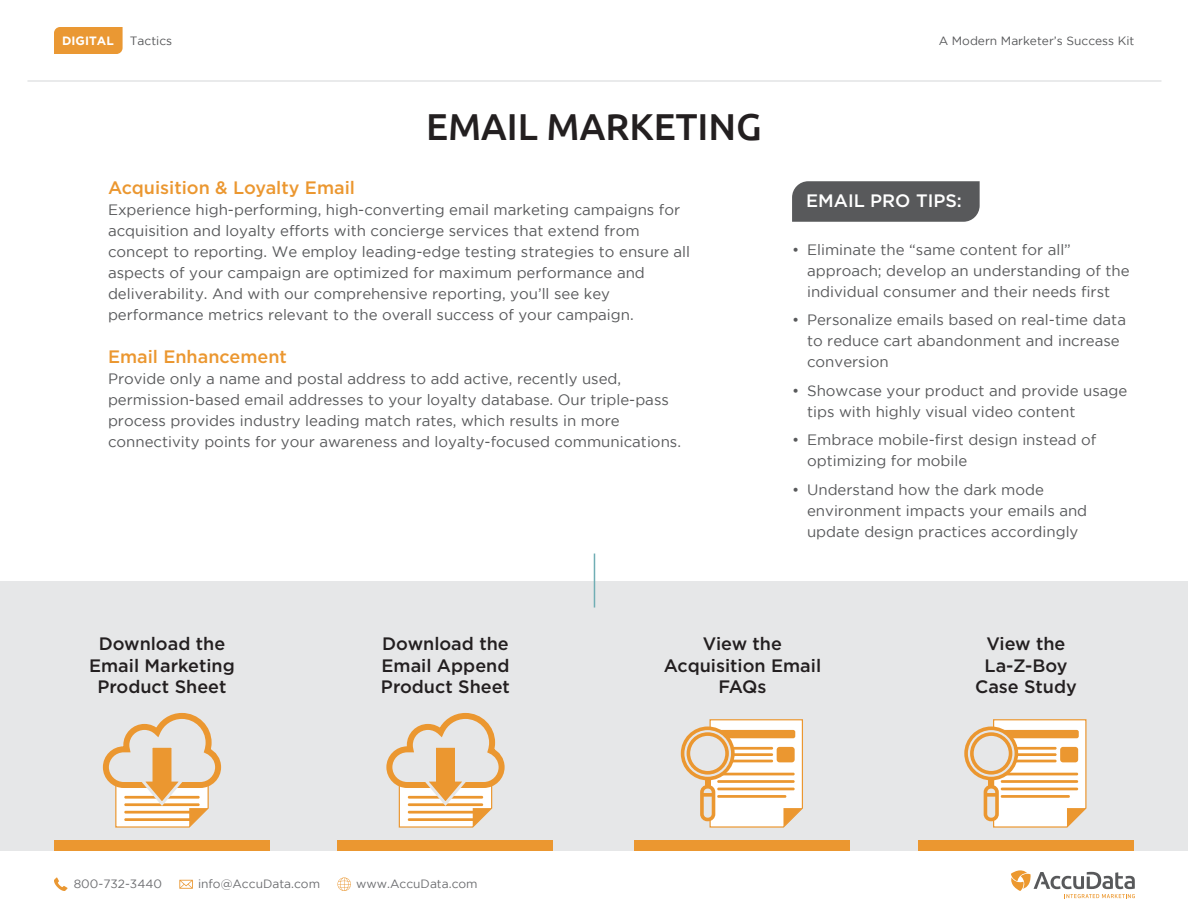
<style>
.page{position:relative;width:1188px;height:918px;background:#fff}
.page>*{position:absolute;margin:0;border:0;box-sizing:border-box;transform-origin:0 0}
.t1{font:500 37.5px "Ubuntu";color:#231f20}
.t2{font:500 18px/21.6px "Gotham HTF";color:#231f20;text-align:center}
.t3{font:500 18px "Gotham HTF";color:#eb9730}
.t4{font:500 18px "Gotham HTF";color:#fff}
.t5{font:15px/21px "Gotham";color:#58595b}
.t6{font:12px "Gotham";color:#6d6e71}
.t7{font:12px "Gotham";color:#58595b}
.t8{font:700 12px "Gotham";color:#fff}
</style>
<div class="page">
<svg style="left:337px;top:878px;width:14px;height:13px"></svg>
<svg style="left:54px;top:878px;width:14px;height:13px"></svg>
<svg style="left:179px;top:880px;width:14px;height:9px"></svg>
<svg style="left:1011px;top:870px;width:124px;height:28px"></svg>
<div style="left:0;top:581px;width:1188px;height:270px;background:#e6e7e8"></div>
<hr style="left:594px;top:554px;width:1px;height:54px;background:#70aeb4">
<div style="left:54px;top:840px;width:216px;height:11px;background:#eb9730"></div>
<svg style="left:102px;top:712px;width:120px;height:116px"></svg>
<div style="left:918px;top:840px;width:216px;height:11px;background:#eb9730"></div>
<svg style="left:992px;top:719px;width:95px;height:109px;background:#fbf3e9"></svg>
<hr style="left:1001px;top:773px;width:77px;height:2px;background:#eb9730">
<hr style="left:1001px;top:780px;width:77px;height:3px;background:#eb9730">
<hr style="left:1001px;top:788px;width:77px;height:2px;background:#eb9730">
<hr style="left:1001px;top:795px;width:69px;height:3px;background:#eb9730">
<div style="left:1001px;top:730px;width:78px;height:8px;background:#eb9730;border-radius:2px"></div>
<hr style="left:1001px;top:747px;width:56px;height:3px;background:#eb9730">
<hr style="left:1001px;top:753px;width:56px;height:3px;background:#eb9730">
<hr style="left:1001px;top:760px;width:56px;height:2px;background:#eb9730">
<div style="left:1060px;top:747px;width:18px;height:15px;background:#eb9730;border-radius:3px"></div>
<svg style="left:966px;top:728px;width:50px;height:51px"></svg>
<div style="left:964px;top:726px;width:54px;height:54px;border:4px solid #eb9730;border-radius:50%"></div>
<div style="left:972px;top:734px;width:39px;height:39px;background:#e6e7e8;border-radius:50%"></div>
<div style="left:970px;top:732px;width:42px;height:43px;border:4px solid #eb9730;border-radius:50%"></div>
<div style="left:989px;top:780px;width:5px;height:10px;background:#eb9730"></div>
<div style="left:985px;top:787px;width:12px;height:32px;background:#e6e7e8;border-radius:5px"></div>
<div style="left:984px;top:785px;width:15px;height:36px;border:4px solid #eb9730;border-radius:5px"></div>
<svg style="left:985px;top:793px;width:12px;height:4px"></svg>
<svg style="left:386px;top:712px;width:119px;height:116px"></svg>
<div style="left:338px;top:840px;width:216px;height:11px;background:#eb9730"></div>
<svg style="left:709px;top:719px;width:94px;height:109px;background:#fcf3e9"></svg>
<hr style="left:717px;top:773px;width:78px;height:2px;background:#eb9730">
<hr style="left:717px;top:780px;width:78px;height:3px;background:#eb9730">
<hr style="left:717px;top:788px;width:78px;height:2px;background:#eb9730">
<hr style="left:717px;top:795px;width:69px;height:3px;background:#eb9730">
<div style="left:717px;top:730px;width:78px;height:8px;background:#eb9730;border-radius:2px"></div>
<hr style="left:717px;top:747px;width:56px;height:3px;background:#eb9730">
<hr style="left:717px;top:753px;width:56px;height:3px;background:#eb9730">
<hr style="left:717px;top:760px;width:56px;height:2px;background:#eb9730">
<div style="left:777px;top:747px;width:18px;height:15px;background:#eb9730;border-radius:3px"></div>
<svg style="left:683px;top:728px;width:50px;height:51px"></svg>
<div style="left:681px;top:726px;width:54px;height:54px;border:4px solid #eb9730;border-radius:50%"></div>
<div style="left:688px;top:734px;width:39px;height:39px;background:#e6e7e8;border-radius:50%"></div>
<div style="left:687px;top:732px;width:42px;height:43px;border:4px solid #eb9730;border-radius:50%"></div>
<div style="left:705px;top:780px;width:5px;height:10px;background:#eb9730"></div>
<div style="left:702px;top:787px;width:12px;height:32px;background:#e6e7e8;border-radius:5px"></div>
<div style="left:700px;top:785px;width:15px;height:36px;border:4px solid #eb9730;border-radius:5px"></div>
<svg style="left:702px;top:793px;width:12px;height:4px"></svg>
<div style="left:634px;top:840px;width:216px;height:11px;background:#eb9730"></div>
<svg style="left:792px;top:181px;width:188px;height:41px;background:#5c5d5f"></svg>
<hr style="left:27px;top:80px;width:1134px;height:2px;background:#e6e7e8">
<div style="left:54px;top:27px;width:69px;height:27px;background:#ea9833"></div>
<p class="t8" style="left:62px;top:33px;width:53px">DIGITAL</p>
<p class="t7" style="left:130px;top:34px;width:44px">Tactics</p>
<p class="t7" style="left:939px;top:34px;width:197px">A Modern Marketer’s Success Kit</p>
<h1 class="t1" style="left:426px;top:103px;width:337px">EMAIL MARKETING</h1>
<p class="t3" style="left:108px;top:178px;width:248px">Acquisition &amp; Loyalty Email</p>
<p class="t5" style="left:108px;top:199px;width:583px">Experience high-performing, high-converting email marketing campaigns for acquisition and loyalty efforts with concierge services that extend from concept to reporting. We employ leading-edge testing strategies to ensure all aspects of your campaign are optimized for maximum performance and deliverability. And with our comprehensive reporting, you’ll see key performance metrics relevant to the overall success of your campaign.</p>
<p class="t3" style="left:108px;top:346px;width:180px">Email Enhancement</p>
<p class="t5" style="left:108px;top:368px;width:575px">Provide only a name and postal address to add active, recently used, permission-based email addresses to your loyalty database. Our triple-pass process provides industry leading match rates, which results in more connectivity points for your awareness and loyalty-focused communications.</p>
<p class="t4" style="left:806px;top:191px;width:157px">EMAIL PRO TIPS:</p>
<p class="t5" style="left:807px;top:239px;width:324px;text-indent:-15px">• Eliminate the “same content for all” approach; develop an understanding of the individual consumer and their needs first</p>
<p class="t5" style="left:807px;top:309px;width:320px;text-indent:-15px">• Personalize emails based on real-time data to reduce cart abandonment and increase conversion</p>
<p class="t5" style="left:807px;top:380px;width:322px;text-indent:-15px">• Showcase your product and provide usage tips with highly visual video content</p>
<p class="t5" style="left:807px;top:429px;width:291px;text-indent:-15px">• Embrace mobile-first design instead of optimizing for mobile</p>
<p class="t5" style="left:807px;top:479px;width:282px;text-indent:-15px">• Understand how the dark mode environment impacts your emails and update design practices accordingly</p>
<p class="t2" style="left:89px;top:633px;width:147px">Download the<br>Email Marketing<br>Product Sheet</p>
<p class="t2" style="left:975px;top:633px;width:103px">View the<br>La-Z-Boy<br>Case Study</p>
<p class="t2" style="left:381px;top:633px;width:131px;text-align:justify">Download the Email Append Product Sheet</p>
<p class="t2" style="left:664px;top:633px;width:159px">View the<br>Acquisition Email<br>FAQs</p>
<p class="t6" style="left:74px;top:877px;width:90px">800-732-3440</p>
<p class="t6" style="left:198px;top:877px;width:124px">info@AccuData.com</p>
<p class="t6" style="left:356px;top:877px;width:123px">www.AccuData.com</p>
</div>
